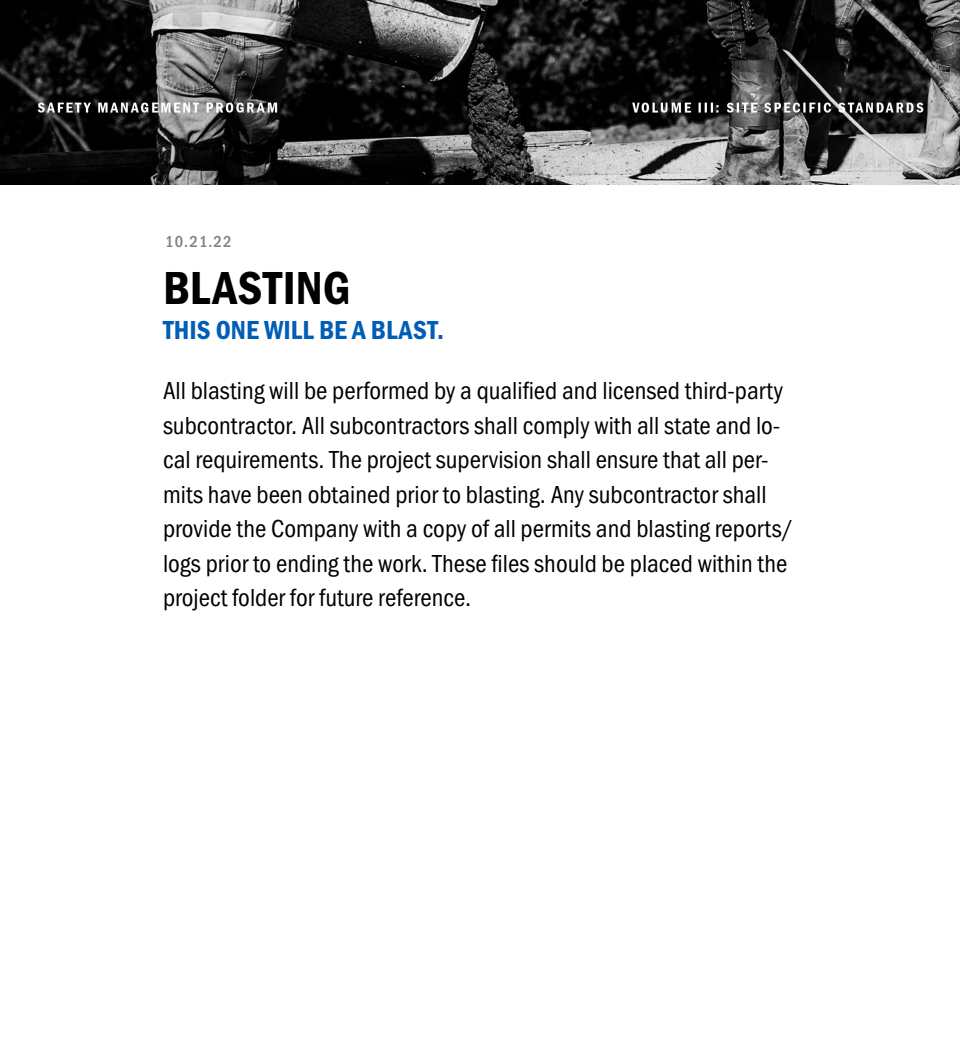
<style>
.page{position:relative;width:960px;height:1050px;background:#fff}
.page>*{position:absolute;margin:0;border:0;box-sizing:border-box;transform-origin:0 0}
.Subhead_1{font:48px "Franklin Gothic URW Con Dem";letter-spacing:.01em;color:#000}
.Subhead_3{font:27px "Franklin Gothic URW Con Dem";color:#005eb8}
.Body_Copy_-_Intro__L{font:25.5px/34.5px "Franklin Gothic URW Con Boo";color:#000}
.t1{font:500 16.5px "Franklin Gothic URW Con";color:#808080}
</style>
<div class="page">
<img style="left:0;top:0;width:960px;height:184px">
<p class="t1" style="left:165px;top:230px;width:68px">10.21.22</p>
<p class="Subhead_1" style="left:163px;top:255px;width:189px">BLASTING</p>
<p class="Subhead_3" style="left:163px;top:312px;width:283px">THIS ONE WILL BE A BLAST.</p>
<p class="Body_Copy_-_Intro__L" style="left:163px;top:373px;width:631px">All blasting will be performed by a qualified and licensed third-party subcontractor. All subcontractors shall comply with all state and lo&shy;cal requirements. The project supervision shall ensure that all per&shy;mits have been obtained prior to blasting. Any subcontractor shall provide the Company with a copy of all permits and blasting reports/ logs prior to ending the work. These files should be placed within the project folder for future reference.</p>
</div>
